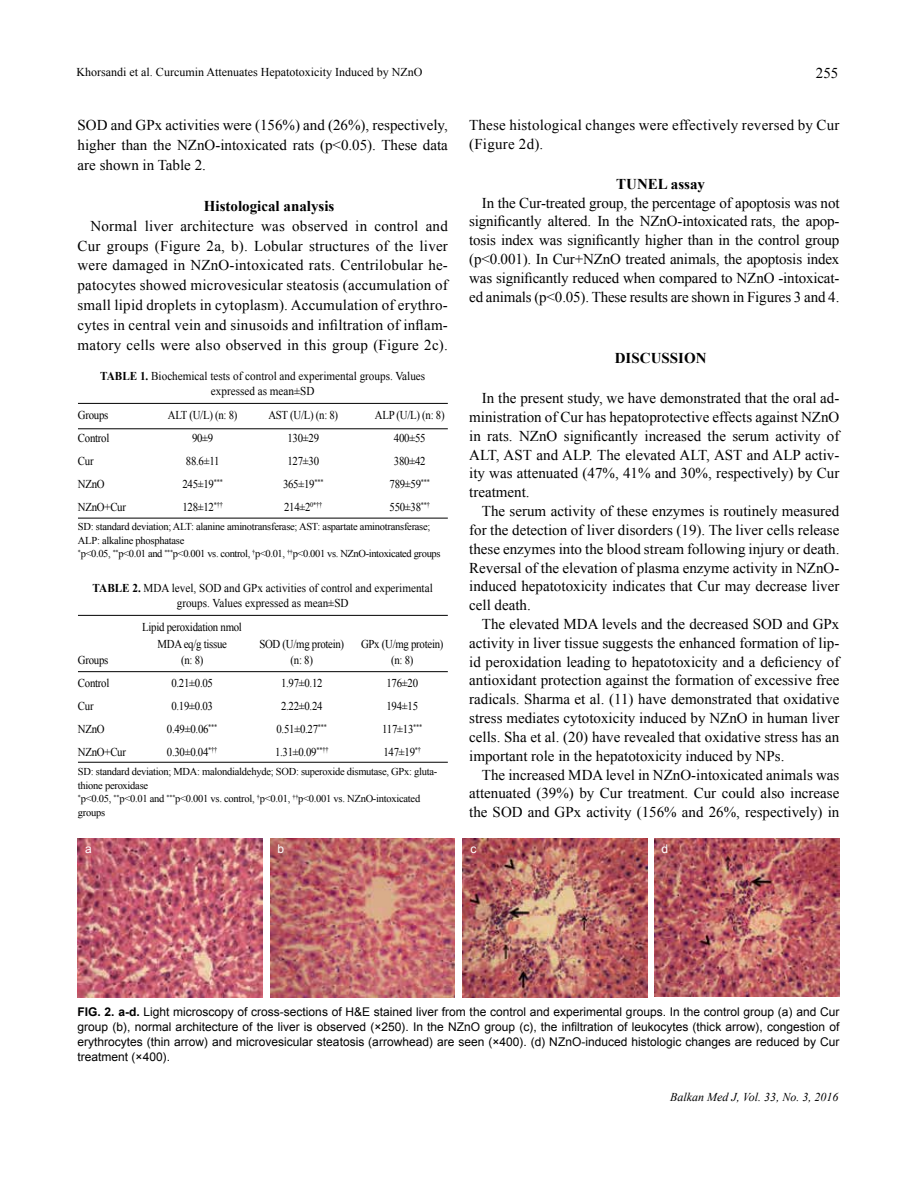
<style>
.page{position:relative;width:915px;height:1191px;background:#fff}
.page>*{position:absolute;margin:0;border:0;box-sizing:border-box;transform-origin:0 0}
.t1{font:15px/18.8px "Times New Roman";color:#000;text-align:justify}
.t2{font:700 15px "Times New Roman";color:#000}
.t3{font:12px/15px "Arial";color:#000;text-align:justify}
.t4{font:12px "Times New Roman";color:#000;scale:.9 1}
.t5{font:12px/15px "Times New Roman";color:#000;text-align:center;scale:.93 1}
.t6{font:12px/16.5px "Times New Roman";letter-spacing:-.025em;color:#000;text-align:center;scale:.9 1}
.t7{font:12px "Times New Roman";color:#000}
.t8{font:italic 12px "Times New Roman";color:#000}
.t9{font:12px "Arial";color:#fff}
.t10{font:10.5px/13.5px "Times New Roman";letter-spacing:-.025em;color:#000}
.s1{font-weight:700}
</style>
<div class="page">
<hr style="left:78px;top:428px;width:369px;height:1px;background:#000">
<hr style="left:78px;top:518px;width:369px;height:1px;background:#000">
<hr style="left:78px;top:403px;width:369px;height:1px;background:#000">
<hr style="left:78px;top:671px;width:369px;height:1px;background:#000">
<hr style="left:78px;top:762px;width:369px;height:1px;background:#000">
<hr style="left:78px;top:615px;width:369px;height:1px;background:#000">
<img style="left:78px;top:838px;width:184px;height:159px">
<img style="left:654px;top:838px;width:185px;height:159px">
<img style="left:462px;top:838px;width:185px;height:159px">
<img style="left:270px;top:838px;width:185px;height:159px">
<p class="t7" style="left:77px;top:64px;width:347px">Khorsandi et al. Curcumin Attenuates Hepatotoxicity Induced by NZnO</p>
<p class="t1" style="left:815px;top:64px;width:24px">255</p>
<p class="t1" style="left:78px;top:115px;width:371px;line-height:19.8px">SOD and GPx activities were (156%) and (26%), respectively, higher than the NZnO-intoxicated rats (p&lt;0.05). These data are shown in Table 2.</p>
<p class="t2" style="left:204px;top:195px;width:132px">Histological analysis</p>
<p class="t1" style="left:78px;top:215px;width:372px;line-height:19.8px;text-indent:13px">Normal liver architecture was observed in control and Cur groups (Figure 2a, b). Lobular structures of the liver were damaged in NZnO-intoxicated rats. Centrilobular he&shy;patocytes showed microvesicular steatosis (accumulation of small lipid droplets in cytoplasm). Accumulation of erythro&shy;cytes in central vein and sinusoids and infiltration of inflam&shy;matory cells were also observed in this group (Figure 2c).</p>
<p class="t5" style="left:100px;top:368px;width:351px"><span class="s1">TABLE 1.</span> Biochemical tests of control and experimental groups. Values expressed as mean±SD</p>
<p class="t4" style="left:78px;top:407px;width:35px">Groups</p>
<p class="t4" style="left:168px;top:407px;width:79px">ALT (U/L) (n: 8)</p>
<p class="t4" style="left:268px;top:407px;width:79px">AST (U/L) (n: 8)</p>
<p class="t4" style="left:375px;top:407px;width:79px">ALP (U/L) (n: 8)</p>
<p class="t6" style="left:78px;top:429px;width:36px">Control</p>
<p class="t4" style="left:192px;top:430px;width:25px">90±9</p>
<p class="t4" style="left:287px;top:430px;width:37px">130±29</p>
<p class="t4" style="left:394px;top:430px;width:37px">400±55</p>
<p class="t4" style="left:78px;top:453px;width:19px">Cur</p>
<p class="t4" style="left:186px;top:453px;width:39px">88.6±11</p>
<p class="t4" style="left:287px;top:453px;width:37px">127±30</p>
<p class="t4" style="left:394px;top:453px;width:37px">380±42</p>
<p class="t4" style="left:78px;top:475px;width:31px">NZnO</p>
<p class="t4" style="left:182px;top:475px;width:46px">245±19<sup>***</sup></p>
<p class="t4" style="left:283px;top:475px;width:46px">365±19<sup>***</sup></p>
<p class="t4" style="left:389px;top:475px;width:46px">789±59<sup>***</sup></p>
<p class="t4" style="left:78px;top:498px;width:55px">NZnO+Cur</p>
<p class="t4" style="left:182px;top:498px;width:46px">128±12<sup>*††</sup></p>
<p class="t4" style="left:284px;top:498px;width:44px">214±2<sup>0*††</sup></p>
<p class="t4" style="left:389px;top:498px;width:46px">550±38<sup>**†</sup></p>
<p class="t10" style="left:78px;top:520px;width:364px">SD: standard deviation; ALT: alanine aminotransferase; AST: aspartate aminotransferase;<br>ALP: alkaline phosphatase<br><sup>*</sup>p&lt;0.05, <sup>**</sup>p&lt;0.01 and <sup>***</sup>p&lt;0.001 vs. control, <sup>†</sup>p&lt;0.01, <sup>††</sup>p&lt;0.001 vs. NZnO-intoxicated groups</p>
<p class="t5" style="left:93px;top:580px;width:367px"><span class="s1">TABLE 2.</span> MDA level, SOD and GPx activities of control and experimental groups. Values expressed as mean±SD</p>
<p class="t6" style="left:142px;top:618px;width:112px">Lipid peroxidation nmol<br>MDA eq/g tissue</p>
<p class="t6" style="left:259px;top:635px;width:96px">SOD (U/mg protein)</p>
<p class="t6" style="left:361px;top:635px;width:93px">GPx (U/mg protein)</p>
<p class="t4" style="left:78px;top:652px;width:35px">Groups</p>
<p class="t4" style="left:181px;top:652px;width:26px">(n: 8)</p>
<p class="t4" style="left:290px;top:652px;width:26px">(n: 8)</p>
<p class="t4" style="left:391px;top:652px;width:26px">(n: 8)</p>
<p class="t6" style="left:78px;top:674px;width:36px">Control</p>
<p class="t4" style="left:171px;top:675px;width:48px">0.21±0.05</p>
<p class="t4" style="left:281px;top:675px;width:48px">1.97±0.12</p>
<p class="t4" style="left:386px;top:675px;width:37px">176±20</p>
<p class="t4" style="left:78px;top:697px;width:19px">Cur</p>
<p class="t4" style="left:171px;top:697px;width:48px">0.19±0.03</p>
<p class="t4" style="left:281px;top:697px;width:48px">2.22±0.24</p>
<p class="t4" style="left:386px;top:697px;width:37px">194±15</p>
<p class="t4" style="left:78px;top:720px;width:31px">NZnO</p>
<p class="t4" style="left:167px;top:720px;width:58px">0.49±0.06<sup>***</sup></p>
<p class="t4" style="left:276px;top:720px;width:58px">0.51±0.27<sup>***</sup></p>
<p class="t4" style="left:382px;top:720px;width:46px">117±13<sup>***</sup></p>
<p class="t4" style="left:78px;top:743px;width:55px">NZnO+Cur</p>
<p class="t4" style="left:167px;top:743px;width:58px">0.30±0.04<sup>*††</sup></p>
<p class="t4" style="left:275px;top:743px;width:61px">1.31±0.09<sup>**††</sup></p>
<p class="t4" style="left:383px;top:743px;width:43px">147±19<sup>*†</sup></p>
<p class="t10" style="left:78px;top:765px;width:361px">SD: standard deviation; MDA: malondialdehyde; SOD: superoxide dismutase, GPx: gluta&shy;thione peroxidase<br><sup>*</sup>p&lt;0.05, <sup>**</sup>p&lt;0.01 and <sup>***</sup>p&lt;0.001 vs. control, <sup>†</sup>p&lt;0.01, <sup>††</sup>p&lt;0.001 vs. NZnO-intoxicated groups</p>
<p class="t1" style="left:469px;top:115px;width:372px">These histological changes were effectively reversed by Cur (Figure 2d).</p>
<p class="t2" style="left:616px;top:173px;width:90px">TUNEL assay</p>
<p class="t1" style="left:469px;top:193px;width:372px;text-indent:13px">In the Cur-treated group, the percentage of apoptosis was not significantly altered. In the NZnO-intoxicated rats, the apop&shy;tosis index was significantly higher than in the control group (p&lt;0.001). In Cur+NZnO treated animals, the apoptosis index was significantly reduced when compared to NZnO -intoxicat&shy;ed animals (p&lt;0.05). These results are shown in Figures 3 and 4.</p>
<p class="t2" style="left:614px;top:348px;width:93px">DISCUSSION</p>
<p class="t1" style="left:469px;top:388px;width:371px;text-indent:13px">In the present study, we have demonstrated that the oral ad&shy;ministration of Cur has hepatoprotective effects against NZnO in rats. NZnO significantly increased the serum activity of ALT, AST and ALP. The elevated ALT, AST and ALP activ&shy;ity was attenuated (47%, 41% and 30%, respectively) by Cur treatment.</p>
<p class="t1" style="left:469px;top:501px;width:371px;text-indent:13px">The serum activity of these enzymes is routinely measured for the detection of liver disorders (19). The liver cells release these enzymes into the blood stream following injury or death.<br>Reversal of the elevation of plasma enzyme activity in NZnO&shy;induced hepatotoxicity indicates that Cur may decrease liver cell death.</p>
<p class="t1" style="left:469px;top:614px;width:372px;text-indent:13px">The elevated MDA levels and the decreased SOD and GPx activity in liver tissue suggests the enhanced formation of lip&shy;id peroxidation leading to hepatotoxicity and a deficiency of antioxidant protection against the formation of excessive free radicals. Sharma et al. (11) have demonstrated that oxidative stress mediates cytotoxicity induced by NZnO in human liver cells. Sha et al. (20) have revealed that oxidative stress has an important role in the hepatotoxicity induced by NPs.</p>
<p class="t1" style="left:469px;top:765px;width:371px;text-indent:13px">The increased MDA level in NZnO-intoxicated animals was attenuated (39%) by Cur treatment. Cur could also increase the SOD and GPx activity (156% and 26%, respectively) in</p>
<p class="t9" style="left:85px;top:842px;width:8px">a</p>
<p class="t9" style="left:277px;top:842px;width:8px">b</p>
<p class="t9" style="left:470px;top:842px;width:7px">c</p>
<p class="t9" style="left:661px;top:842px;width:8px">d</p>
<p class="t3" style="left:78px;top:1003px;width:763px"><span class="s1">FIG. 2. a-d.</span> Light microscopy of cross-sections of H&amp;E stained liver from the control and experimental groups. In the control group (a) and Cur group (b), normal architecture of the liver is observed (×250). In the NZnO group (c), the infiltration of leukocytes (thick arrow), congestion of erythrocytes (thin arrow) and microvesicular steatosis (arrowhead) are seen (×400). (d) NZnO-induced histologic changes are reduced by Cur treatment (×400).</p>
<p class="t8" style="left:670px;top:1088px;width:169px">Balkan Med J, Vol. 33, No. 3, 2016</p>
</div>
